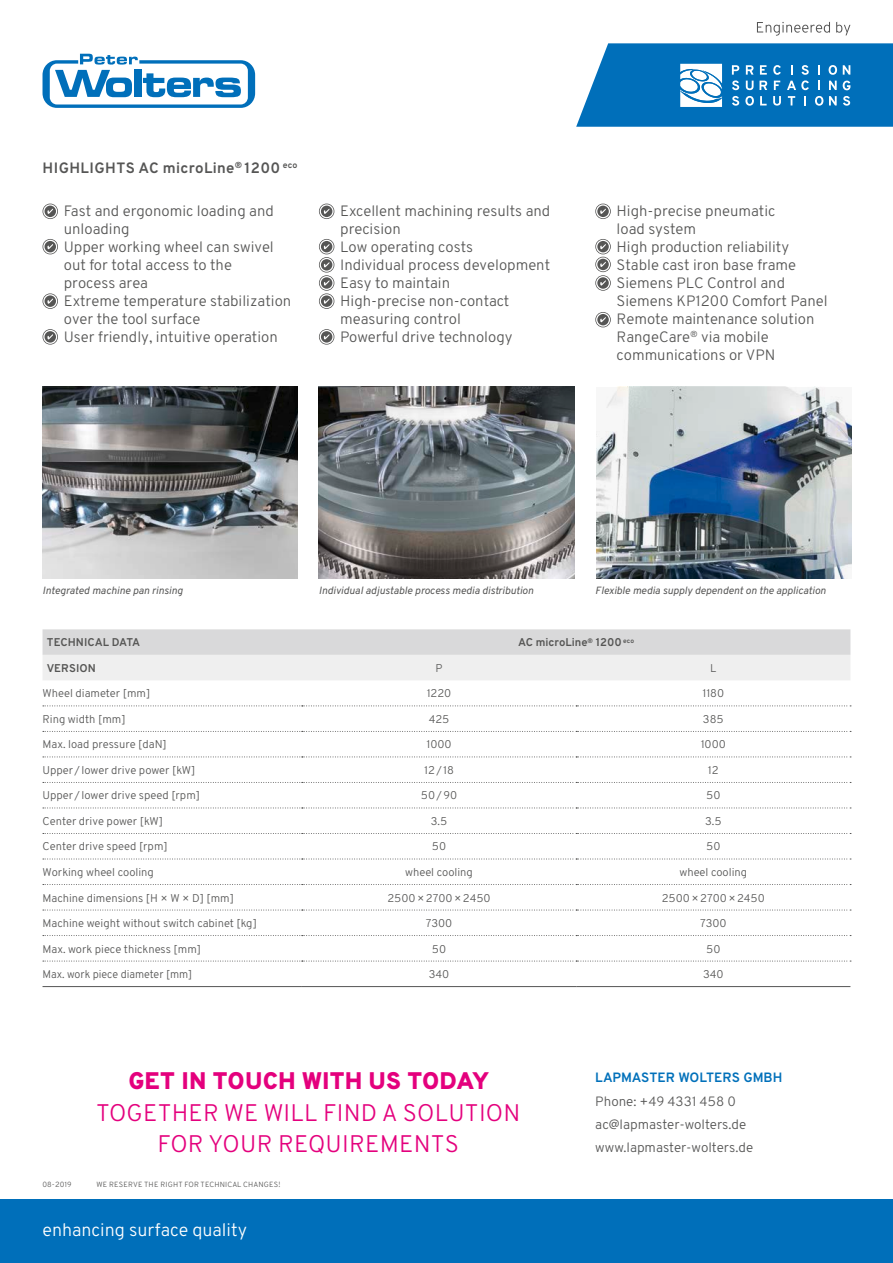
<style>
.page{position:relative;width:893px;height:1263px;background:#fff}
.page>*{position:absolute;margin:0;border:0;box-sizing:border-box;transform-origin:0 0}
.t1{font:300 24px/31.5px "Overpass";letter-spacing:.01em;color:#e4007d;text-align:center}
.t2{font:800 24px "Overpass";letter-spacing:.01em;color:#e4007d}
.t3{font:300 18px "Overpass";color:#fff}
.t4{font:300 15px/18px "Overpass";color:#565655}
.t5{font:700 15px "Overpass";letter-spacing:.02em;color:#565655}
.t6{font:300 13.5px/23.4px "Overpass";color:#565655}
.t7{font:700 13.5px "Overpass";color:#0070ba}
.t8{font:300 11.25px "Overpass";color:#565655}
.t9{font:700 11.25px "Overpass";color:#565655}
.t10{font:300 11.25px "Overpass";color:#565655;scale:.96 1}
.t11{font:italic 10.5px "Overpass";color:#565655}
.t12{font:300 7.5px "Overpass";letter-spacing:.02em;color:#565655}
</style>
<div class="page">
<div style="left:0;top:1199px;width:893px;height:64px;background:#006fba"></div>
<svg style="left:43px;top:54px;width:212px;height:54px"></svg>
<svg style="left:576px;top:43px;width:317px;height:84px;background:#2584c4"></svg>
<svg style="left:757px;top:22px;width:93px;height:14px"></svg>
<svg style="left:43px;top:629px;width:807px;height:51px"></svg>
<svg style="left:43px;top:705px;width:808px;height:1px"></svg>
<svg style="left:43px;top:731px;width:808px;height:1px"></svg>
<svg style="left:43px;top:756px;width:808px;height:1px"></svg>
<svg style="left:43px;top:782px;width:808px;height:1px"></svg>
<svg style="left:43px;top:807px;width:808px;height:1px"></svg>
<svg style="left:43px;top:833px;width:808px;height:1px"></svg>
<svg style="left:43px;top:859px;width:808px;height:1px"></svg>
<svg style="left:43px;top:884px;width:808px;height:1px"></svg>
<svg style="left:43px;top:910px;width:808px;height:1px"></svg>
<svg style="left:43px;top:935px;width:808px;height:1px"></svg>
<hr style="left:43px;top:986px;width:259px;height:1px;background:#565655">
<hr style="left:302px;top:986px;width:274px;height:1px;background:#565655">
<svg style="left:43px;top:961px;width:808px;height:1px"></svg>
<hr style="left:576px;top:986px;width:274px;height:1px;background:#565655">
<svg style="left:43px;top:204px;width:15px;height:15px"></svg>
<svg style="left:44px;top:205px;width:13px;height:13px"></svg>
<div style="left:43px;top:204px;width:14px;height:14px;border:1px solid #fff;border-radius:50%"></div>
<svg style="left:47px;top:209px;width:6px;height:5px"></svg>
<svg style="left:43px;top:239px;width:15px;height:15px"></svg>
<svg style="left:44px;top:240px;width:13px;height:13px"></svg>
<div style="left:43px;top:240px;width:14px;height:14px;border:1px solid #fff;border-radius:50%"></div>
<svg style="left:47px;top:244px;width:6px;height:5px"></svg>
<svg style="left:43px;top:293px;width:15px;height:16px"></svg>
<svg style="left:44px;top:295px;width:13px;height:12px"></svg>
<div style="left:43px;top:294px;width:14px;height:14px;border:1px solid #fff;border-radius:50%"></div>
<svg style="left:47px;top:299px;width:6px;height:5px"></svg>
<svg style="left:43px;top:329px;width:15px;height:16px"></svg>
<svg style="left:44px;top:330px;width:13px;height:13px"></svg>
<div style="left:43px;top:330px;width:14px;height:14px;border:1px solid #fff;border-radius:50%"></div>
<svg style="left:47px;top:334px;width:6px;height:5px"></svg>
<svg style="left:319px;top:239px;width:15px;height:15px"></svg>
<svg style="left:320px;top:240px;width:13px;height:13px"></svg>
<div style="left:320px;top:240px;width:14px;height:14px;border:1px solid #fff;border-radius:50%"></div>
<svg style="left:324px;top:244px;width:5px;height:5px"></svg>
<svg style="left:319px;top:329px;width:15px;height:16px"></svg>
<svg style="left:320px;top:330px;width:13px;height:13px"></svg>
<div style="left:320px;top:330px;width:14px;height:14px;border:1px solid #fff;border-radius:50%"></div>
<svg style="left:324px;top:334px;width:5px;height:5px"></svg>
<svg style="left:319px;top:204px;width:15px;height:15px"></svg>
<svg style="left:320px;top:205px;width:13px;height:13px"></svg>
<div style="left:320px;top:204px;width:14px;height:14px;border:1px solid #fff;border-radius:50%"></div>
<svg style="left:324px;top:209px;width:5px;height:5px"></svg>
<svg style="left:319px;top:293px;width:15px;height:16px"></svg>
<svg style="left:320px;top:295px;width:13px;height:12px"></svg>
<div style="left:320px;top:294px;width:14px;height:14px;border:1px solid #fff;border-radius:50%"></div>
<svg style="left:324px;top:299px;width:5px;height:5px"></svg>
<svg style="left:319px;top:275px;width:15px;height:16px"></svg>
<svg style="left:320px;top:277px;width:13px;height:12px"></svg>
<div style="left:320px;top:276px;width:14px;height:14px;border:1px solid #fff;border-radius:50%"></div>
<svg style="left:324px;top:280px;width:5px;height:6px"></svg>
<svg style="left:319px;top:257px;width:15px;height:16px"></svg>
<svg style="left:320px;top:258px;width:13px;height:13px"></svg>
<div style="left:320px;top:258px;width:14px;height:14px;border:1px solid #fff;border-radius:50%"></div>
<svg style="left:324px;top:262px;width:5px;height:5px"></svg>
<svg style="left:595px;top:257px;width:16px;height:15px"></svg>
<svg style="left:597px;top:258px;width:12px;height:13px"></svg>
<div style="left:596px;top:257px;width:14px;height:14px;border:1px solid #fff;border-radius:50%"></div>
<svg style="left:600px;top:262px;width:6px;height:5px"></svg>
<svg style="left:595px;top:239px;width:16px;height:15px"></svg>
<svg style="left:597px;top:240px;width:12px;height:13px"></svg>
<div style="left:596px;top:240px;width:14px;height:14px;border:1px solid #fff;border-radius:50%"></div>
<svg style="left:600px;top:244px;width:6px;height:5px"></svg>
<svg style="left:595px;top:204px;width:16px;height:15px"></svg>
<svg style="left:597px;top:205px;width:12px;height:13px"></svg>
<div style="left:596px;top:204px;width:14px;height:14px;border:1px solid #fff;border-radius:50%"></div>
<svg style="left:600px;top:209px;width:6px;height:5px"></svg>
<svg style="left:595px;top:275px;width:16px;height:16px"></svg>
<div style="left:597px;top:277px;width:12px;height:12px;background:#565655;border-radius:50%"></div>
<div style="left:596px;top:276px;width:14px;height:14px;border:1px solid #fff;border-radius:50%"></div>
<svg style="left:600px;top:280px;width:6px;height:6px"></svg>
<svg style="left:595px;top:312px;width:16px;height:15px"></svg>
<svg style="left:597px;top:313px;width:12px;height:13px"></svg>
<div style="left:596px;top:313px;width:14px;height:14px;border:1px solid #fff;border-radius:50%"></div>
<svg style="left:600px;top:317px;width:6px;height:5px"></svg>
<img style="left:596px;top:387px;width:255px;height:191px">
<img style="left:319px;top:387px;width:255px;height:191px">
<img style="left:43px;top:387px;width:255px;height:191px">
<p class="t5" style="left:43px;top:158px;width:256px">HIGHLIGHTS AC microLine<sup>®</sup> 1200 <sup>eco</sup></p>
<p class="t4" style="left:64px;top:202px;width:229px">Fast and ergonomic loading and unloading<br>Upper working wheel can swivel out for total access to the<br>process area<br>Extreme temperature stabilization over the tool surface<br>User friendly, intuitive operation</p>
<p class="t4" style="left:340px;top:202px;width:212px">Excellent machining results and precision<br>Low operating costs<br>Individual process development<br>Easy to maintain<br>High-precise non-contact measuring control<br>Powerful drive technology</p>
<p class="t4" style="left:617px;top:202px;width:213px">High-precise pneumatic<br>load system<br>High production reliability<br>Stable cast iron base frame<br>Siemens PLC Control and<br>Siemens KP1200 Comfort Panel<br>Remote maintenance solution<br>RangeCare<sup>®</sup> via mobile communications or VPN</p>
<p class="t11" style="left:43px;top:584px;width:142px">Integrated machine pan rinsing</p>
<p class="t11" style="left:319px;top:584px;width:216px">Individual adjustable process media distribution</p>
<p class="t11" style="left:595px;top:584px;width:232px">Flexible media supply dependent on the application</p>
<p class="t9" style="left:47px;top:635px;width:95px">TECHNICAL DATA</p>
<p class="t9" style="left:518px;top:635px;width:117px">AC microLine<sup>®</sup> 1200 <sup>eco</sup></p>
<p class="t9" style="left:47px;top:661px;width:51px">VERSION</p>
<p class="t8" style="left:435px;top:661px;width:9px">P</p>
<p class="t8" style="left:710px;top:661px;width:8px">L</p>
<p class="t8" style="left:43px;top:687px;width:109px">Wheel diameter [mm]</p>
<p class="t8" style="left:427px;top:687px;width:26px">1220</p>
<p class="t8" style="left:702px;top:687px;width:23px">1180</p>
<p class="t8" style="left:43px;top:712px;width:85px">Ring width [mm]</p>
<p class="t8" style="left:429px;top:712px;width:22px">425</p>
<p class="t8" style="left:703px;top:712px;width:22px">385</p>
<p class="t8" style="left:43px;top:738px;width:126px">Max. load pressure [daN]</p>
<p class="t8" style="left:426px;top:738px;width:27px">1000</p>
<p class="t8" style="left:701px;top:738px;width:27px">1000</p>
<p class="t8" style="left:43px;top:763px;width:155px">Upper / lower drive power [kW]</p>
<p class="t8" style="left:424px;top:763px;width:31px">12/18</p>
<p class="t8" style="left:708px;top:763px;width:12px">12</p>
<p class="t8" style="left:43px;top:789px;width:159px">Upper / lower drive speed [rpm]</p>
<p class="t8" style="left:421px;top:789px;width:38px">50/90</p>
<p class="t8" style="left:706px;top:789px;width:16px">50</p>
<p class="t8" style="left:43px;top:814px;width:122px">Center drive power [kW]</p>
<p class="t8" style="left:431px;top:814px;width:18px">3.5</p>
<p class="t8" style="left:705px;top:814px;width:18px">3.5</p>
<p class="t8" style="left:43px;top:840px;width:127px">Center drive speed [rpm]</p>
<p class="t8" style="left:432px;top:840px;width:16px">50</p>
<p class="t8" style="left:706px;top:840px;width:16px">50</p>
<p class="t8" style="left:43px;top:865px;width:113px">Working wheel cooling</p>
<p class="t8" style="left:405px;top:865px;width:69px">wheel cooling</p>
<p class="t8" style="left:679px;top:865px;width:69px">wheel cooling</p>
<p class="t8" style="left:43px;top:891px;width:193px">Machine dimensions [H × W × D] [mm]</p>
<p class="t8" style="left:387px;top:891px;width:105px">2500×2700×2450</p>
<p class="t8" style="left:662px;top:891px;width:105px">2500×2700×2450</p>
<p class="t8" style="left:43px;top:916px;width:216px">Machine weight without switch cabinet [kg]</p>
<p class="t8" style="left:426px;top:916px;width:28px">7300</p>
<p class="t8" style="left:700px;top:916px;width:28px">7300</p>
<p class="t8" style="left:43px;top:942px;width:160px">Max. work piece thickness [mm]</p>
<p class="t8" style="left:432px;top:942px;width:16px">50</p>
<p class="t8" style="left:706px;top:942px;width:16px">50</p>
<p class="t10" style="left:43px;top:967px;width:158px">Max. work piece diameter [mm]</p>
<p class="t8" style="left:429px;top:967px;width:22px">340</p>
<p class="t8" style="left:703px;top:967px;width:22px">340</p>
<h1 class="t2" style="left:128px;top:1066px;width:362px">GET IN TOUCH WITH US TODAY</h1>
<h1 class="t1" style="left:96px;top:1097px;width:426px">TOGETHER WE WILL FIND A SOLUTION<br>FOR YOUR REQUIREMENTS</h1>
<p class="t12" style="left:43px;top:1180px;width:31px">08-2019</p>
<p class="t12" style="left:97px;top:1180px;width:185px">WE RESERVE THE RIGHT FOR TECHNICAL CHANGES!</p>
<p class="t3" style="left:43px;top:1219px;width:206px">enhancing surface quality</p>
<p class="t7" style="left:595px;top:1069px;width:189px">LAPMASTER WOLTERS GMBH</p>
<p class="t6" style="left:595px;top:1089px;width:159px">Phone: +49 4331 458 0 ac@lapmaster-wolters.de www.lapmaster-wolters.de</p>
</div>
